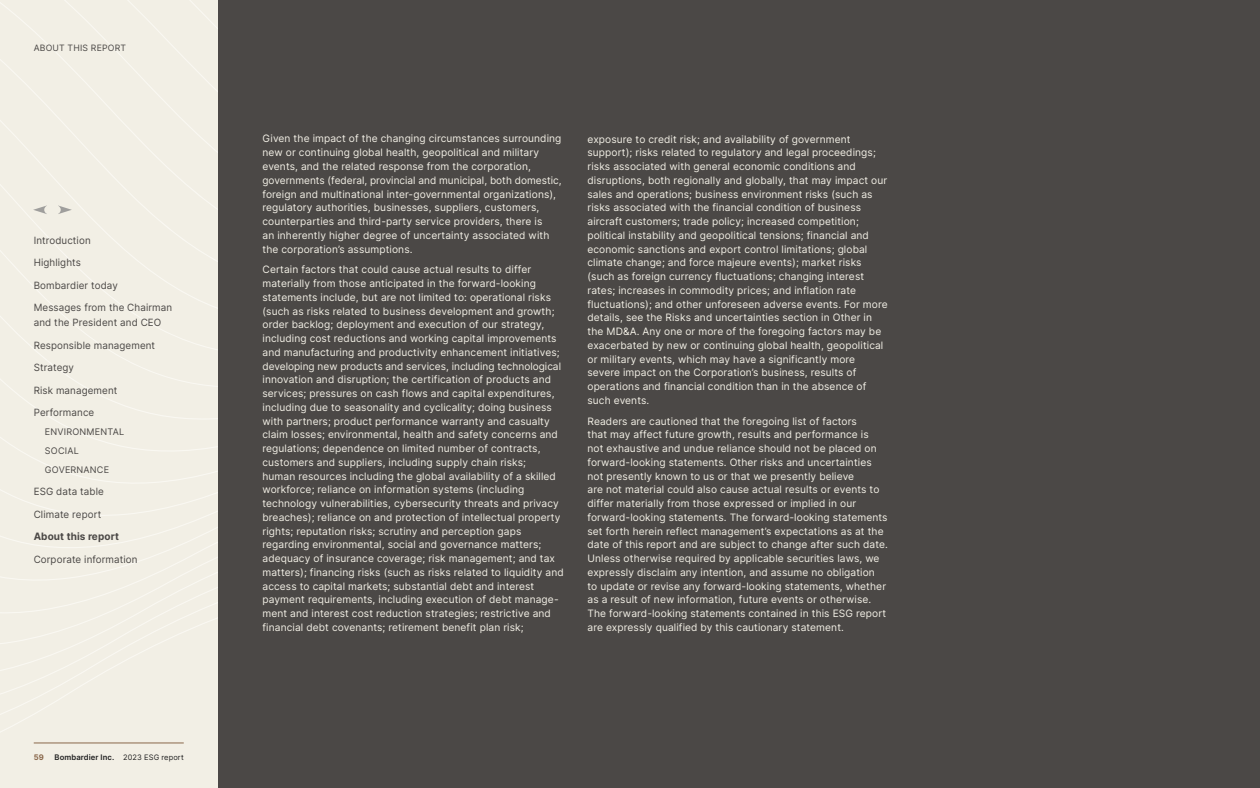
<style>
.page{position:relative;width:1260px;height:788px;background:#fff}
.page>*{position:absolute;margin:0;border:0;box-sizing:border-box;transform-origin:0 0}
.t1{font:10.12px/13.8px "Inter";letter-spacing:.01em;color:#f2efe5}
.t2{font:700 10.12px "Inter";letter-spacing:.01em;color:#4b4846}
.t3{font:10px/15px "Inter";letter-spacing:.01em;color:#4b4846}
.t4{font:9px/18.8px "Inter";letter-spacing:.02em;color:#4b4846}
.t5{font:8.75px "Inter";letter-spacing:.02em;color:#4b4846}
.t6{font:600 7.75px "Inter";letter-spacing:.01em;color:#202020}
.t7{font:700 7.75px "Inter";color:#89674a}
.s1{font-weight:400;font-size:7.5px}
</style>
<div class="page">
<div style="left:218px;top:0;width:1042px;height:788px;background:#4b4846"></div>
<div style="left:0;top:0;width:217px;height:788px;background:#f2efe5"></div>
<svg style="left:58px;top:205px;width:14px;height:9px"></svg>
<svg style="left:33px;top:205px;width:14px;height:9px"></svg>
<hr style="left:34px;top:742px;width:150px;height:1px;background:#89674a">
<p class="t5" style="left:34px;top:42px;width:94px">ABOUT THIS REPORT</p>
<p class="t3" style="left:34px;top:232px;width:59px">Introduction</p>
<p class="t3" style="left:34px;top:255px;width:49px">Highlights</p>
<p class="t3" style="left:34px;top:277px;width:86px">Bombardier today</p>
<p class="t3" style="left:34px;top:300px;width:140px">Messages from the Chairman and the President and CEO</p>
<p class="t3" style="left:34px;top:337px;width:123px">Responsible management</p>
<p class="t3" style="left:34px;top:360px;width:42px">Strategy</p>
<p class="t3" style="left:34px;top:382px;width:85px">Risk management</p>
<p class="t3" style="left:34px;top:405px;width:62px">Performance</p>
<p class="t4" style="left:45px;top:422px;width:81px">ENVIRONMENTAL<br>SOCIAL<br>GOVERNANCE</p>
<p class="t3" style="left:34px;top:483px;width:72px">ESG data table</p>
<p class="t3" style="left:34px;top:506px;width:69px">Climate report</p>
<p class="t2" style="left:34px;top:529px;width:87px">About this report</p>
<p class="t3" style="left:34px;top:551px;width:105px">Corporate information</p>
<p class="t7" style="left:34px;top:751px;width:12px">59</p>
<p class="t6" style="left:55px;top:751px;width:131px">Bombardier Inc. <span class="s1">2023 ESG report</span></p>
<p class="t1" style="left:262px;top:132px;width:301px">Given the impact of the changing circumstances surrounding new or continuing global health, geopolitical and military events, and the related response from the corporation, governments (federal, provincial and municipal, both domestic, foreign and multinational inter-governmental organizations), regulatory authorities, businesses, suppliers, customers, counterparties and third-party service providers, there is<br>an inherently higher degree of uncertainty associated with the corporation’s assumptions.</p>
<p class="t1" style="left:262px;top:262px;width:303px">Certain factors that could cause actual results to differ materially from those anticipated in the forward-looking statements include, but are not limited to: operational risks (such as risks related to business development and growth; order backlog; deployment and execution of our strategy, including cost reductions and working capital improvements and manufacturing and productivity enhancement initiatives; developing new products and services, including technological innovation and disruption; the certification of products and services; pressures on cash flows and capital expenditures, including due to seasonality and cyclicality; doing business with partners; product performance warranty and casualty claim losses; environmental, health and safety concerns and regulations; dependence on limited number of contracts, customers and suppliers, including supply chain risks;<br>human resources including the global availability of a skilled workforce; reliance on information systems (including technology vulnerabilities, cybersecurity threats and privacy breaches); reliance on and protection of intellectual property rights; reputation risks; scrutiny and perception gaps regarding environmental, social and governance matters; adequacy of insurance coverage; risk management; and tax matters); financing risks (such as risks related to liquidity and access to capital markets; substantial debt and interest payment requirements, including execution of debt manage&shy;ment and interest cost reduction strategies; restrictive and financial debt covenants; retirement benefit plan risk;</p>
<p class="t1" style="left:588px;top:132px;width:302px">exposure to credit risk; and availability of government support); risks related to regulatory and legal proceedings; risks associated with general economic conditions and disruptions, both regionally and globally, that may impact our sales and operations; business environment risks (such as risks associated with the financial condition of business aircraft customers; trade policy; increased competition; political instability and geopolitical tensions; financial and economic sanctions and export control limitations; global climate change; and force majeure events); market risks (such as foreign currency fluctuations; changing interest rates; increases in commodity prices; and inflation rate fluctuations); and other unforeseen adverse events. For more details, see the Risks and uncertainties section in Other in the MD&amp;A. Any one or more of the foregoing factors may be exacerbated by new or continuing global health, geopolitical or military events, which may have a significantly more severe impact on the Corporation’s business, results of operations and financial condition than in the absence of such events.</p>
<p class="t1" style="left:588px;top:414px;width:302px">Readers are cautioned that the foregoing list of factors<br>that may affect future growth, results and performance is<br>not exhaustive and undue reliance should not be placed on forward-looking statements. Other risks and uncertainties not presently known to us or that we presently believe<br>are not material could also cause actual results or events to differ materially from those expressed or implied in our forward-looking statements. The forward-looking statements set forth herein reflect management’s expectations as at the date of this report and are subject to change after such date.<br>Unless otherwise required by applicable securities laws, we expressly disclaim any intention, and assume no obligation<br>to update or revise any forward-looking statements, whether as a result of new information, future events or otherwise.<br>The forward-looking statements contained in this ESG report are expressly qualified by this cautionary statement.</p>
</div>
